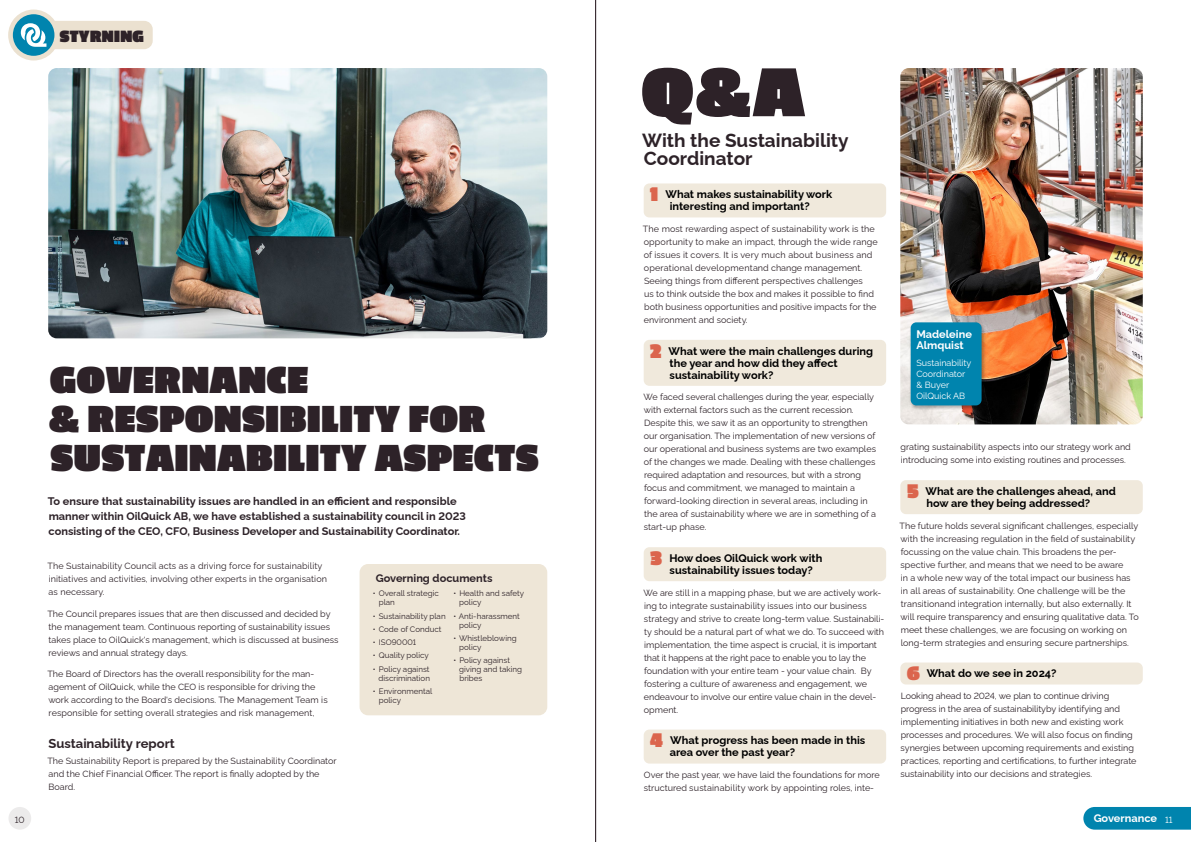
<style>
.page{position:relative;width:1191px;height:842px;background:#fff}
.page>*{position:absolute;margin:0;border:0;box-sizing:border-box;transform-origin:0 0}
.t1{font:900 77px "Passion One";color:#2d2228}
.t2{font:900 42px/39px "Passion One";letter-spacing:.02em;color:#2d2228}
.t3{font:700 19px/18px "Raleway";color:#2d2228}
.t4{font:900 18.3px "Passion One";letter-spacing:.02em;color:#2d2228}
.t5{font:700 13px "Raleway";color:#2d2228}
.t6{font:700 11px/12px "Raleway";color:#000}
.t7{font:700 11px/15px "Raleway";color:#2d2228}
.t8{font:700 11px/11px "Raleway";color:#fff}
.t9{font:9px/13px "Raleway";color:#2d2228}
.t10{font:9px/11px "Raleway";color:#fff}
.t11{font:8px/9px "Raleway";color:#2d2228}
.s1{font-family:"Passion One";font-weight:900;font-size:22px;color:#db654d}
.s2{font-weight:400;font-size:9px}
</style>
<div class="page">
<img style="left:48px;top:68px;width:499px;height:270px">
<img style="left:900px;top:68px;width:242px;height:356px">
<div style="left:643px;top:183px;width:243px;height:34px;background:#f0e9dc;border-radius:6px"></div>
<div style="left:643px;top:340px;width:243px;height:46px;background:#f0e9dc;border-radius:6px"></div>
<div style="left:643px;top:547px;width:243px;height:34px;background:#f0e9dc;border-radius:6px"></div>
<div style="left:643px;top:729px;width:243px;height:34px;background:#f0e9dc;border-radius:6px"></div>
<div style="left:900px;top:480px;width:242px;height:34px;background:#f0e9dc;border-radius:6px"></div>
<div style="left:900px;top:662px;width:242px;height:22px;background:#f0e9dc;border-radius:6px"></div>
<div style="left:359px;top:564px;width:188px;height:151px;background:#eee6d7;border-radius:9px"></div>
<div style="left:909px;top:322px;width:77px;height:89px;background:#000;opacity:.29"></div>
<div style="left:910px;top:322px;width:71px;height:83px;background:#0084ae;border-radius:6px"></div>
<svg style="left:1083px;top:807px;width:108px;height:23px;background:#0a89b1"></svg>
<div style="left:9px;top:807px;width:22px;height:23px;background:#ecebeb;border-radius:50%"></div>
<div style="left:32px;top:21px;width:121px;height:28px;background:#ebe1d0;border-radius:9px"></div>
<svg style="left:11px;top:12px;width:46px;height:46px"></svg>
<div style="left:8px;top:10px;width:51px;height:51px;border:5px solid #ebe1d0;border-radius:50%"></div>
<svg style="left:21px;top:23px;width:25px;height:24px"></svg>
<hr style="left:595px;top:0;width:1px;height:842px;background:#1a0b12">
<h3 class="t4" style="left:60px;top:27px;width:86px">STYRNING</h3>
<h2 class="t2" style="left:50px;top:362px;width:490px">GOVERNANCE<br>&amp; RESPONSIBILITY FOR<br>SUSTAINABILITY ASPECTS</h2>
<p class="t7" style="left:48px;top:493px;width:419px">To ensure that sustainability issues are handled in an efficient and responsible manner within OilQuick AB, we have established a sustainability council in 2023 consisting of the CEO, CFO, Business Developer and Sustainability Coordinator.</p>
<p class="t9" style="left:47px;top:558px;width:281px">The Sustainability Council acts as a driving force for sustainability initiatives and activities, involving other experts in the organisation as necessary.</p>
<p class="t9" style="left:47px;top:606px;width:292px">The Council prepares issues that are then discussed and decided by the management team. Continuous reporting of sustainability issues takes place to OilQuick's management, which is discussed at business reviews and annual strategy days.</p>
<p class="t9" style="left:47px;top:666px;width:282px">The Board of Directors has the overall responsibility for the man&shy;agement of OilQuick, while the CEO is responsible for driving the work according to the Board's decisions. The Management Team is responsible for setting overall strategies and risk management,</p>
<h3 class="t5" style="left:49px;top:733px;width:128px">Sustainability report</h3>
<p class="t9" style="left:47px;top:753px;width:291px">The Sustainability Report is prepared by the Sustainability Coordinator and the Chief Financial Officer. The report is finally adopted by the<br>Board.</p>
<p class="t7" style="left:376px;top:569px;width:118px">Governing documents</p>
<p class="t11" style="left:379px;top:588px;width:62px;text-indent:-6px">• Overall strategic plan</p>
<p class="t11" style="left:373px;top:610px;width:74px">• Sustainability plan</p>
<p class="t11" style="left:373px;top:624px;width:70px">• Code of Conduct</p>
<p class="t11" style="left:373px;top:637px;width:45px">• ISO90001</p>
<p class="t11" style="left:373px;top:650px;width:57px">• Quality policy</p>
<p class="t11" style="left:373px;top:663px;width:59px;text-align:right">• Policy against discrimination</p>
<p class="t11" style="left:379px;top:686px;width:55px;text-indent:-6px">• Environmental policy</p>
<p class="t11" style="left:459px;top:588px;width:67px;text-indent:-6px">• Health and safety policy</p>
<p class="t11" style="left:459px;top:610px;width:62px;text-indent:-6px">• Anti-harassment policy</p>
<p class="t11" style="left:459px;top:633px;width:59px;text-indent:-6px">• Whistleblowing policy</p>
<p class="t11" style="left:459px;top:655px;width:65px;text-indent:-6px">• Policy against giving and taking bribes</p>
<h1 class="t1" style="left:641px;top:55px;width:164px">Q&amp;A</h1>
<h3 class="t3" style="left:642px;top:129px;width:208px">With the Sustainability<br>Coordinator</h3>
<p class="t6" style="left:650px;top:187px;width:184px;text-align:center"><span class="s1">1</span> What makes sustainability work interesting and important?</p>
<p class="t9" style="left:643px;top:221px;width:236px">The most rewarding aspect of sustainability work is the opportunity to make an impact, through the wide range of issues it covers. It is very much about business and operational developmentand change management.<br>Seeing things from different perspectives challenges<br>us to think outside the box and makes it possible to find both business opportunities and positive impacts for the environment and society.</p>
<p class="t6" style="left:669px;top:344px;width:205px;text-indent:-19px"><span class="s1">2</span> What were the main challenges during the year and how did they affect sustainability work?</p>
<p class="t9" style="left:643px;top:389px;width:234px">We faced several challenges during the year, especially with external factors such as the current recession.<br>Despite this, we saw it as an opportunity to strengthen our organisation. The implementation of new versions of our operational and business systems are two examples of the changes we made. Dealing with these challenges required adaptation and resources, but with a strong focus and commitment, we managed to maintain a forward-looking direction in several areas, including in the area of sustainability where we are in something of a start-up phase.</p>
<p class="t6" style="left:669px;top:551px;width:154px;text-indent:-19px"><span class="s1">3</span> How does OilQuick work with sustainability issues today?</p>
<p class="t9" style="left:643px;top:585px;width:242px">We are still in a mapping phase, but we are actively work&shy;ing to integrate sustainability issues into our business strategy and strive to create long-term value. Sustainabili&shy;ty should be a natural part of what we do. To succeed with implementation, the time aspect is crucial, it is important that it happens at the right pace to enable you to lay the foundation with your entire team - your value chain. By fostering a culture of awareness and engagement, we endeavour to involve our entire value chain in the devel&shy;opment.</p>
<p class="t6" style="left:669px;top:733px;width:197px;text-indent:-19px"><span class="s1">4</span> What progress has been made in this area over the past year?</p>
<p class="t9" style="left:644px;top:767px;width:237px">Over the past year, we have laid the foundations for more structured sustainability work by appointing roles, inte-</p>
<p class="t8" style="left:916px;top:328px;width:57px">Madeleine<br>Almquist</p>
<p class="t10" style="left:916px;top:356px;width:57px">Sustainability<br>Coordinator &amp; Buyer<br>OilQuick AB</p>
<p class="t9" style="left:900px;top:439px;width:232px">grating sustainability aspects into our strategy work and introducing some into existing routines and processes.</p>
<p class="t6" style="left:907px;top:484px;width:210px;text-align:center"><span class="s1">5</span> What are the challenges ahead, and how are they being addressed?</p>
<p class="t9" style="left:899px;top:518px;width:241px">The future holds several significant challenges, especially with the increasing regulation in the field of sustainability focussing on the value chain. This broadens the per&shy;spective further, and means that we need to be aware<br>in a whole new way of the total impact our business has in all areas of sustainability. One challenge will be the transitionand integration internally, but also externally. It will require transparency and ensuring qualitative data. To meet these challenges, we are focusing on working on long-term strategies and ensuring secure partnerships.</p>
<p class="t6" style="left:907px;top:666px;width:151px"><span class="s1">6</span> What do we see in 2024?</p>
<p class="t9" style="left:900px;top:688px;width:237px">Looking ahead to 2024, we plan to continue driving progress in the area of sustainabilityby identifying and implementing initiatives in both new and existing work processes and procedures. We will also focus on finding synergies between upcoming requirements and existing practices, reporting and certifications, to further integrate sustainability into our decisions and strategies.</p>
<p class="t9" style="left:15px;top:812px;width:11px">10</p>
<p class="t8" style="left:1093px;top:812px;width:80px">Governance <span class="s2">11</span></p>
</div>
